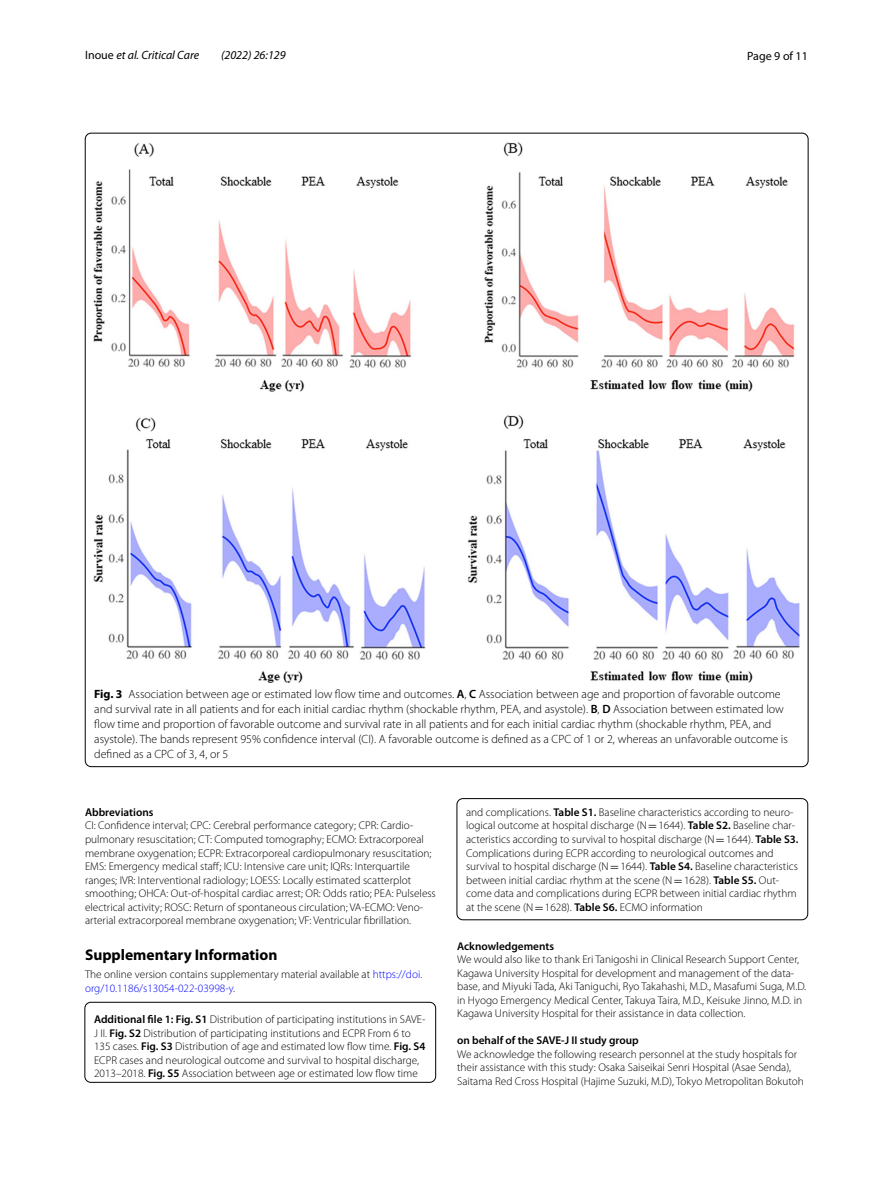
<style>
.page{position:relative;width:893px;height:1187px;background:#fff}
.page>*{position:absolute;margin:0;border:0;box-sizing:border-box;transform-origin:0 0}
.t1{font:700 15.45px "Myriad Pro";color:#000}
.t2{font:300 12px/15px "Myriad Pro";color:#000}
.t3{font:italic 12px "Myriad Pro";color:#000}
.t4{font:12px "Myriad Pro";color:#000}
.t5{font:300 11.25px/13.5px "Myriad Pro";color:#000}
.t6{font:600 11.25px "Myriad Pro";color:#000}
.s1{font-style:normal}
.s2{font-weight:700}
.s3{font-weight:600}
.s4{color:#00f}
.s5{font-family:"MTSY";font-weight:400}
</style>
<div class="page">
<div style="left:85px;top:1002px;width:351px;height:80px;border:1px solid #000;border-radius:6px"></div>
<img style="left:94px;top:142px;width:706px;height:540px">
<div style="left:457px;top:798px;width:351px;height:121px;border:1px solid #000;border-radius:6px"></div>
<p class="t3" style="left:85px;top:48px;width:116px"><span class="s1">Inoue</span> et al. Critical Care</p>
<p class="t3" style="left:221px;top:48px;width:66px">(2022) 26:129</p>
<p class="t4" style="left:747px;top:48px;width:62px">Page 9 of 11</p>
<p class="t2" style="left:94px;top:686px;width:695px"><span class="s2">Fig. 3</span> Association between age or estimated low flow time and outcomes. <span class="s3">A</span>, <span class="s3">C</span> Association between age and proportion of favorable outcome and survival rate in all patients and for each initial cardiac rhythm (shockable rhythm, PEA, and asystole). <span class="s3">B</span>, <span class="s3">D</span> Association between estimated low flow time and proportion of favorable outcome and survival rate in all patients and for each initial cardiac rhythm (shockable rhythm, PEA, and asystole). The bands represent 95% confidence interval (CI). A favorable outcome is defined as a CPC of 1 or 2, whereas an unfavorable outcome is defined as a CPC of 3, 4, or 5</p>
<p class="t6" style="left:85px;top:805px;width:70px">Abbreviations</p>
<p class="t5" style="left:85px;top:819px;width:352px">CI: Confidence interval; CPC: Cerebral performance category; CPR: Cardio‑ pulmonary resuscitation; CT: Computed tomography; ECMO: Extracorporeal membrane oxygenation; ECPR: Extracorporeal cardiopulmonary resuscitation; EMS: Emergency medical staff; ICU: Intensive care unit; IQRs: Interquartile ranges; IVR: Interventional radiology; LOESS: Locally estimated scatterplot smoothing; OHCA: Out-of-hospital cardiac arrest; OR: Odds ratio; PEA: Pulseless electrical activity; ROSC: Return of spontaneous circulation; VA-ECMO: Veno&shy;arterial extracorporeal membrane oxygenation; VF: Ventricular fibrillation.</p>
<h1 class="t1" style="left:85px;top:944px;width:194px">Supplementary Information</h1>
<p class="t5" style="left:85px;top:967px;width:339px">The online version contains supplementary material available at <span class="s4">https://doi. org/10.1186/s13054- 022- 03998-y</span>.</p>
<p class="t5" style="left:94px;top:1012px;width:333px"><span class="s3">Additional file 1: Fig. S1</span> Distribution of participating institutions in SAVE-J II. <span class="s3">Fig. S2</span> Distribution of participating institutions and ECPR From 6 to 135 cases. <span class="s3">Fig. S3</span> Distribution of age and estimated low flow time. <span class="s3">Fig. S4<br></span>ECPR cases and neurological outcome and survival to hospital discharge, 2013–2018. <span class="s3">Fig. S5</span> Association between age or estimated low flow time</p>
<p class="t5" style="left:466px;top:805px;width:334px">and complications. <span class="s3">Table S1.</span> Baseline characteristics according to neuro‑ logical outcome at hospital discharge (N<span class="s5">=</span>1644). <span class="s3">Table S2.</span> Baseline char‑ acteristics according to survival to hospital discharge (N<span class="s5">=</span>1644). <span class="s3">Table S3.<br></span>Complications during ECPR according to neurological outcomes and survival to hospital discharge (N<span class="s5">=</span>1644). <span class="s3">Table S4.</span> Baseline characteristics between initial cardiac rhythm at the scene (N<span class="s5">=</span>1628). <span class="s3">Table S5.</span> Out‑ come data and complications during ECPR between initial cardiac rhythm at the scene (N<span class="s5">=</span>1628). <span class="s3">Table S6.</span> ECMO information</p>
<p class="t6" style="left:457px;top:938px;width:98px">Acknowledgements</p>
<p class="t5" style="left:457px;top:952px;width:351px">We would also like to thank Eri Tanigoshi in Clinical Research Support Center, Kagawa University Hospital for development and management of the data‑ base, and Miyuki Tada, Aki Taniguchi, Ryo Takahashi, M.D., Masafumi Suga, M.D. in Hyogo Emergency Medical Center, Takuya Taira, M.D., Keisuke Jinno, M.D. in Kagawa University Hospital for their assistance in data collection.</p>
<p class="t6" style="left:457px;top:1033px;width:183px">on behalf of the SAVE‑J II study group</p>
<p class="t5" style="left:457px;top:1047px;width:348px">We acknowledge the following research personnel at the study hospitals for their assistance with this study: Osaka Saiseikai Senri Hospital (Asae Senda),<br>Saitama Red Cross Hospital (Hajime Suzuki, M.D), Tokyo Metropolitan Bokutoh</p>
</div>
